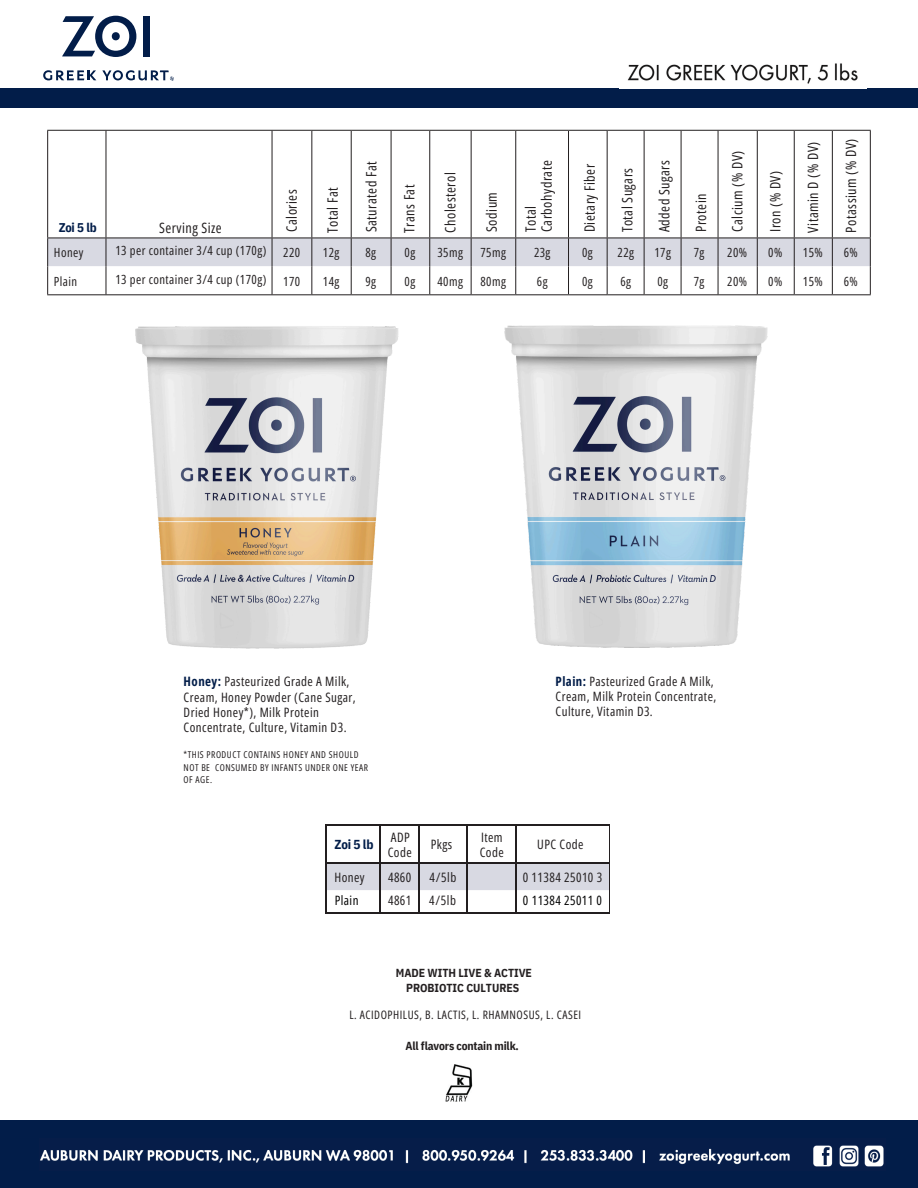
<style>
.page{position:relative;width:918px;height:1188px;background:#fff}
.page>*{position:absolute;margin:0;border:0;box-sizing:border-box;transform-origin:0 0}
.t1{font:14.25px "Open Sans Condensed";letter-spacing:.035em;color:#231f20}
.t2{font:12.9px/15.1px "Open Sans Condensed";letter-spacing:.035em;color:#231f20}
.t3{font:12.9px "Open Sans Condensed";letter-spacing:.035em;color:#000}
.t4{font:700 12.9px "IBM Plex Sans Cond";color:#021d49}
.t5{font:12.6px "Open Sans Condensed";letter-spacing:.035em;color:#231f20}
.t6{font:700 12.6px "IBM Plex Sans Cond";color:#021d49}
.t7{font:700 11.55px/14.5px "IBM Plex Sans Cond";letter-spacing:-.005em;color:#231f20;text-align:center}
.t8{font:11.55px "Open Sans Condensed";letter-spacing:.045em;color:#231f20}
.t9{font:9.45px/12.6px "Open Sans Condensed";letter-spacing:.055em;color:#231f20}
.s1{font-weight:700;color:#021d49}
</style>
<div class="page">
<hr style="left:47px;top:130px;width:59px;height:1px;background:#231f20">
<hr style="left:47px;top:131px;width:1px;height:107px;background:#231f20">
<hr style="left:106px;top:130px;width:166px;height:1px;background:#231f20">
<hr style="left:106px;top:131px;width:1px;height:107px;background:#231f20">
<hr style="left:272px;top:130px;width:40px;height:1px;background:#231f20">
<hr style="left:272px;top:131px;width:1px;height:107px;background:#231f20">
<hr style="left:312px;top:130px;width:39px;height:1px;background:#231f20">
<hr style="left:311px;top:131px;width:1px;height:107px;background:#231f20">
<hr style="left:351px;top:130px;width:40px;height:1px;background:#231f20">
<hr style="left:351px;top:131px;width:1px;height:107px;background:#231f20">
<hr style="left:391px;top:130px;width:39px;height:1px;background:#231f20">
<hr style="left:391px;top:131px;width:1px;height:107px;background:#231f20">
<hr style="left:430px;top:130px;width:41px;height:1px;background:#231f20">
<hr style="left:429px;top:131px;width:1px;height:107px;background:#231f20">
<hr style="left:471px;top:130px;width:45px;height:1px;background:#231f20">
<hr style="left:471px;top:131px;width:1px;height:107px;background:#231f20">
<hr style="left:516px;top:130px;width:53px;height:1px;background:#231f20">
<hr style="left:515px;top:131px;width:1px;height:107px;background:#231f20">
<hr style="left:569px;top:130px;width:38px;height:1px;background:#231f20">
<hr style="left:568px;top:131px;width:1px;height:107px;background:#231f20">
<hr style="left:607px;top:130px;width:37px;height:1px;background:#231f20">
<hr style="left:607px;top:131px;width:1px;height:107px;background:#231f20">
<hr style="left:644px;top:130px;width:37px;height:1px;background:#231f20">
<hr style="left:644px;top:131px;width:1px;height:107px;background:#231f20">
<hr style="left:681px;top:130px;width:37px;height:1px;background:#231f20">
<hr style="left:681px;top:131px;width:1px;height:107px;background:#231f20">
<hr style="left:718px;top:130px;width:39px;height:1px;background:#231f20">
<hr style="left:718px;top:131px;width:1px;height:107px;background:#231f20">
<hr style="left:757px;top:130px;width:37px;height:1px;background:#231f20">
<hr style="left:757px;top:131px;width:1px;height:107px;background:#231f20">
<hr style="left:794px;top:130px;width:38px;height:1px;background:#231f20">
<hr style="left:794px;top:131px;width:1px;height:107px;background:#231f20">
<hr style="left:832px;top:130px;width:39px;height:1px;background:#231f20">
<hr style="left:832px;top:131px;width:1px;height:107px;background:#231f20">
<hr style="left:870px;top:131px;width:1px;height:107px;background:#231f20">
<svg style="left:47px;top:238px;width:824px;height:56px"></svg>
<hr style="left:47px;top:294px;width:59px;height:1px;background:#231f20">
<hr style="left:106px;top:294px;width:166px;height:1px;background:#231f20">
<hr style="left:272px;top:294px;width:40px;height:1px;background:#231f20">
<hr style="left:312px;top:294px;width:39px;height:1px;background:#231f20">
<hr style="left:351px;top:294px;width:40px;height:1px;background:#231f20">
<hr style="left:391px;top:294px;width:39px;height:1px;background:#231f20">
<hr style="left:430px;top:294px;width:41px;height:1px;background:#231f20">
<hr style="left:794px;top:294px;width:38px;height:1px;background:#231f20">
<hr style="left:832px;top:294px;width:39px;height:1px;background:#231f20">
<img style="left:445px;top:1065px;width:27px;height:37px">
<hr style="left:380px;top:826px;width:1px;height:37px;background:#231f20">
<hr style="left:418px;top:826px;width:1px;height:37px;background:#231f20">
<hr style="left:466px;top:826px;width:1px;height:37px;background:#231f20">
<hr style="left:516px;top:826px;width:1px;height:37px;background:#231f20">
<hr style="left:326px;top:825px;width:54px;height:1px;background:#231f20">
<hr style="left:326px;top:826px;width:1px;height:37px;background:#231f20">
<hr style="left:380px;top:825px;width:39px;height:1px;background:#231f20">
<hr style="left:419px;top:825px;width:48px;height:1px;background:#231f20">
<hr style="left:467px;top:825px;width:49px;height:1px;background:#231f20">
<hr style="left:516px;top:825px;width:94px;height:1px;background:#231f20">
<hr style="left:609px;top:826px;width:1px;height:37px;background:#231f20">
<svg style="left:326px;top:863px;width:284px;height:49px"></svg>
<hr style="left:326px;top:912px;width:54px;height:1px;background:#231f20">
<hr style="left:380px;top:912px;width:39px;height:1px;background:#231f20">
<hr style="left:419px;top:912px;width:48px;height:1px;background:#231f20">
<hr style="left:467px;top:912px;width:49px;height:1px;background:#231f20">
<hr style="left:516px;top:912px;width:94px;height:1px;background:#231f20">
<div style="left:0;top:88px;width:918px;height:20px;background:#021d49"></div>
<svg style="left:62px;top:16px;width:74px;height:41px"></svg>
<div style="left:112px;top:32px;width:8px;height:8px;background:#021d49;border-radius:50%"></div>
<div style="left:143px;top:16px;width:7px;height:40px;background:#021d49"></div>
<svg style="left:43px;top:70px;width:53px;height:10px"></svg>
<svg style="left:102px;top:70px;width:72px;height:11px"></svg>
<div style="left:0;top:1121px;width:918px;height:67px;background:#021d49"></div>
<img style="left:135px;top:326px;width:264px;height:323px">
<img style="left:465px;top:272px;width:331px;height:376px">
<img style="left:40px;top:1145px;width:844px;height:22px">
<img style="left:620px;top:63px;width:246px;height:26px">
<h3 class="t6" style="left:59px;top:219px;width:40px">Zoi 5 lb</h3>
<p class="t5" style="left:54px;top:244px;width:31px">Honey</p>
<p class="t5" style="left:54px;top:272px;width:25px">Plain</p>
<p class="t1" style="left:159px;top:217px;width:64px">Serving Size</p>
<h3 class="t5" style="left:115px;top:242px;width:152px">13 per container 3/4 cup (170g)</h3>
<h3 class="t5" style="left:115px;top:270px;width:152px">13 per container 3/4 cup (170g)</h3>
<p class="t1" style="left:282px;top:232px;width:44px;rotate:-90deg">Calories</p>
<h3 class="t1" style="left:323px;top:233px;width:47px;rotate:-90deg">Total Fat</h3>
<h3 class="t5" style="left:283px;top:244px;width:18px">220</h3>
<h3 class="t5" style="left:283px;top:272px;width:18px">170</h3>
<h3 class="t5" style="left:323px;top:244px;width:18px">12g</h3>
<h3 class="t5" style="left:323px;top:272px;width:18px">14g</h3>
<p class="t1" style="left:361px;top:232px;width:73px;rotate:-90deg">Saturated Fat</p>
<h2 class="t5" style="left:365px;top:244px;width:12px">8g</h2>
<h2 class="t5" style="left:365px;top:272px;width:12px">9g</h2>
<h3 class="t1" style="left:399px;top:233px;width:49px;rotate:-90deg">Trans Fat</h3>
<p class="t1" style="left:440px;top:233px;width:62px;rotate:-90deg">Cholesterol</p>
<h1 class="t5" style="left:405px;top:244px;width:12px">0g</h1>
<h1 class="t5" style="left:405px;top:272px;width:12px">0g</h1>
<p class="t5" style="left:437px;top:244px;width:27px">35mg</p>
<p class="t5" style="left:437px;top:272px;width:27px">40mg</p>
<h3 class="t1" style="left:482px;top:232px;width:41px;rotate:-90deg">Sodium</h3>
<h6 class="t5" style="left:480px;top:244px;width:27px">75mg</h6>
<h6 class="t5" style="left:480px;top:272px;width:27px">80mg</h6>
<h3 class="t1" style="left:537px;top:232px;width:74px;rotate:-90deg">Carbohydrate</h3>
<p class="t1" style="left:580px;top:232px;width:70px;rotate:-90deg">Dietary Fiber</p>
<h3 class="t1" style="left:617px;top:232px;width:66px;rotate:-90deg">Total Sugars</h3>
<p class="t1" style="left:654px;top:232px;width:74px;rotate:-90deg">Added Sugars</p>
<p class="t1" style="left:521px;top:232px;width:27px;rotate:-90deg">Total</p>
<p class="t5" style="left:534px;top:244px;width:18px">23g</p>
<p class="t5" style="left:537px;top:272px;width:12px">6g</p>
<p class="t5" style="left:582px;top:244px;width:12px">0g</p>
<p class="t5" style="left:582px;top:272px;width:12px">0g</p>
<p class="t5" style="left:618px;top:244px;width:18px">22g</p>
<p class="t5" style="left:620px;top:272px;width:12px">6g</p>
<h3 class="t5" style="left:655px;top:244px;width:18px">17g</h3>
<h3 class="t5" style="left:657px;top:272px;width:12px">0g</h3>
<h3 class="t1" style="left:691px;top:232px;width:40px;rotate:-90deg">Protein</h3>
<p class="t5" style="left:694px;top:244px;width:12px">7g</p>
<p class="t5" style="left:694px;top:272px;width:12px">7g</p>
<p class="t1" style="left:727px;top:232px;width:83px;rotate:-90deg">Calcium (% DV)</p>
<h3 class="t5" style="left:727px;top:244px;width:21px">20%</h3>
<h3 class="t5" style="left:727px;top:272px;width:21px">20%</h3>
<h3 class="t1" style="left:765px;top:232px;width:63px;rotate:-90deg">Iron (% DV)</h3>
<p class="t5" style="left:768px;top:244px;width:16px">0%</p>
<p class="t5" style="left:768px;top:272px;width:16px">0%</p>
<p class="t1" style="left:803px;top:233px;width:92px;rotate:-90deg">Vitamin D (% DV)</p>
<p class="t1" style="left:841px;top:233px;width:95px;rotate:-90deg">Potassium (% DV)</p>
<h3 class="t5" style="left:803px;top:244px;width:21px">15%</h3>
<h3 class="t5" style="left:803px;top:272px;width:21px">15%</h3>
<h3 class="t5" style="left:844px;top:244px;width:16px">6%</h3>
<h3 class="t5" style="left:844px;top:272px;width:16px">6%</h3>
<p class="t2" style="left:184px;top:674px;width:174px"><span class="s1">Honey:</span> Pasteurized Grade A Milk,<br>Cream, Honey Powder (Cane Sugar,<br>Dried Honey*), Milk Protein<br>Concentrate, Culture, Vitamin D3.</p>
<p class="t2" style="left:556px;top:674px;width:162px"><span class="s1">Plain:</span> Pasteurized Grade A Milk,<br>Cream, Milk Protein Concentrate,<br>Culture, Vitamin D3.</p>
<h3 class="t9" style="left:184px;top:748px;width:186px">*THIS PRODUCT CONTAINS HONEY AND SHOULD<br>NOT BE CONSUMED BY INFANTS UNDER ONE YEAR<br>OF AGE.</h3>
<h3 class="t4" style="left:334px;top:836px;width:41px">Zoi 5 lb</h3>
<p class="t2" style="left:334px;top:869px;width:32px">Honey</p>
<h3 class="t2" style="left:391px;top:830px;width:20px">ADP</h3>
<h3 class="t2" style="left:388px;top:844px;width:26px">Code</h3>
<h3 class="t2" style="left:388px;top:869px;width:25px">4860</h3>
<h3 class="t2" style="left:431px;top:837px;width:23px">Pkgs</h3>
<h3 class="t2" style="left:430px;top:869px;width:28px">4/5lb</h3>
<h3 class="t2" style="left:480px;top:830px;width:26px">Item<br>Code</h3>
<h3 class="t2" style="left:537px;top:837px;width:48px">UPC Code</h3>
<h3 class="t2" style="left:523px;top:869px;width:81px">0 11384 25010 3</h3>
<h3 class="t3" style="left:335px;top:891px;width:25px">Plain</h3>
<h4 class="t2" style="left:388px;top:892px;width:25px">4861</h4>
<h5 class="t2" style="left:429px;top:892px;width:28px">4/5lb</h5>
<h6 class="t3" style="left:523px;top:891px;width:81px">0 11384 25011 0</h6>
<p class="t7" style="left:396px;top:966px;width:138px">MADE WITH LIVE &amp; ACTIVE<br>PROBIOTIC CULTURES</p>
<h3 class="t8" style="left:349px;top:1006px;width:233px">L. ACIDOPHILUS, B. LACTIS, L. RHAMNOSUS, L. CASEI</h3>
<h3 class="t7" style="left:406px;top:1039px;width:115px">All flavors contain milk.</h3>
</div>
